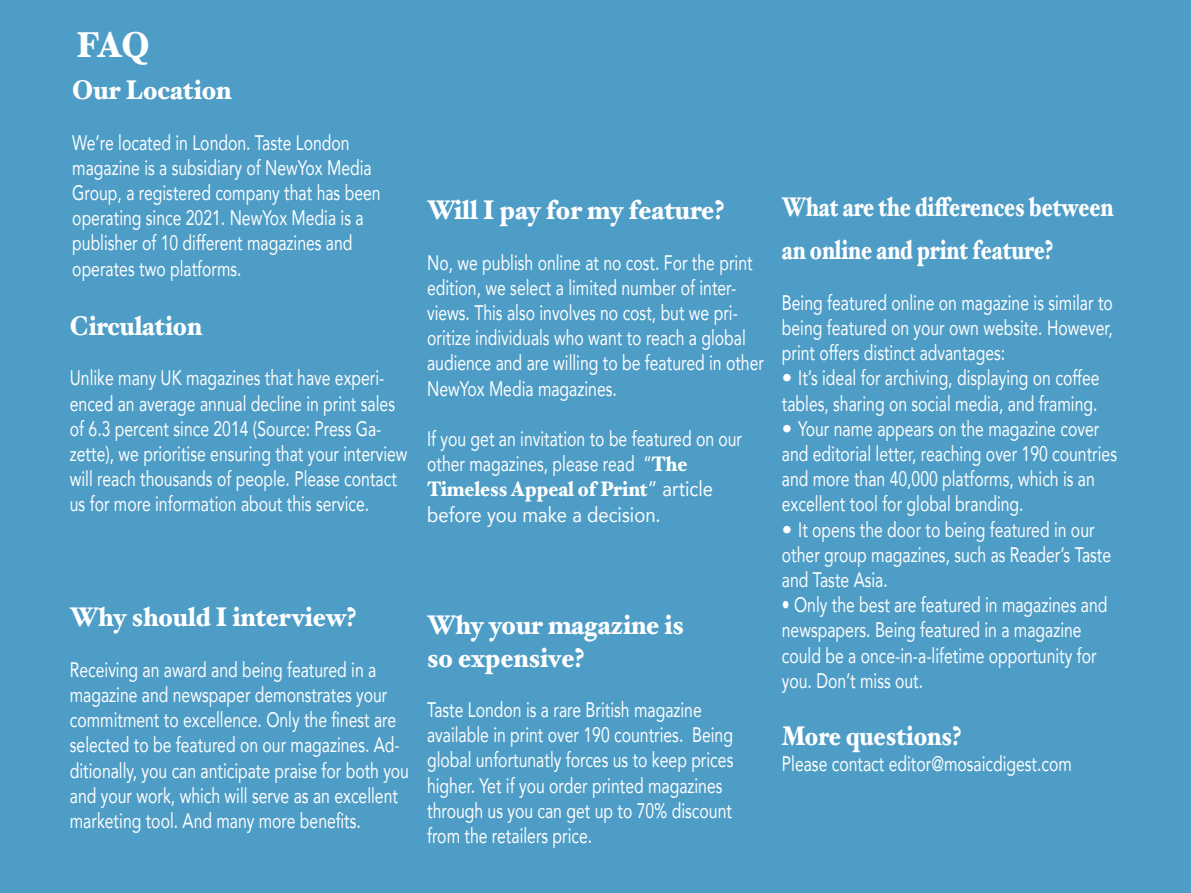
<style>
.page{position:relative;width:1191px;height:893px;background:#4e9dc7}
.page>*{position:absolute;margin:0;border:0;box-sizing:border-box;transform-origin:0 0}
.t1{font:900 36px "Hoefler Text";color:#fff;scale:.9 1}
.t2{font:900 27px/32.4px "Hoefler Text";color:#fff;scale:.9 1}
.t3{font:900 27px/43.2px "Hoefler Text";color:#fff;scale:.76 1}
.t4{font:900 27px "Hoefler Text";color:#fff;scale:.84 1}
.t5{font:900 27px "Hoefler Text";color:#fff;scale:.88 1}
.t6{font:21px/25.2px "Avenir";color:#fff;scale:.75 1}
.t7{font:21px/25.2px "Avenir";color:#fff}
.t8{font:900 21px "Hoefler Text";color:#fff;scale:.88 1}
.t9{font:21px "Avenir";color:#fff;scale:.88 1}
.s1{font-family:"Hoefler Text";font-weight:900}
.s2{font-family:"Avenir";font-weight:400}
</style>
<div class="page">
<h1 class="t1" style="left:76px;top:23px;width:83px">FAQ</h1>
<p class="t2" style="left:72px;top:74px;width:178px">Our Location</p>
<p class="t6" style="left:72px;top:129px;width:412px">We’re located in London. Taste London magazine is a subsidiary of NewYox Media Group, a registered company that has been operating since 2021. NewYox Media is a publisher of 10 different magazines and operates two platforms.</p>
<p class="t5" style="left:70px;top:310px;width:151px">Circulation</p>
<p class="t6" style="left:70px;top:365px;width:452px">Unlike many UK magazines that have experi&shy;enced an average annual decline in print sales of 6.3 percent since 2014 (Source: Press Ga&shy;zette), we prioritise ensuring that your interview will reach thousands of people. Please contact us for more information about this service.</p>
<p class="t2" style="left:70px;top:601px;width:320px">Why should I interview?</p>
<p class="t6" style="left:70px;top:656px;width:454px">Receiving an award and being featured in a magazine and newspaper demonstrates your commitment to excellence. Only the finest are selected to be featured on our magazines. Ad&shy;ditionally, you can anticipate praise for both you and your work, which will serve as an excellent marketing tool. And many more benefits.</p>
<p class="t2" style="left:427px;top:194px;width:331px">Will I pay for my feature?</p>
<p class="t6" style="left:427px;top:249px;width:451px">No, we publish online at no cost. For the print edition, we select a limited number of inter&shy;views. This also involves no cost, but we pri&shy;oritize individuals who want to reach a global audience and are willing to be featured in other NewYox Media magazines.</p>
<p class="t6" style="left:427px;top:425px;width:421px">If you get an invitation to be featured on our other magazines, please read “<span class="s1">The</span></p>
<p class="t8" style="left:427px;top:477px;width:327px">Timeless Appeal of Print<span class="s2">” article</span></p>
<p class="t9" style="left:427px;top:497px;width:267px">before you make a decision.</p>
<p class="t2" style="left:427px;top:609px;width:287px">Why your magazine is so expensive?</p>
<p class="t6" style="left:427px;top:696px;width:410px">Taste London is a rare British magazine available in print over 190 countries. Being global unfortunatly forces us to keep prices higher. Yet if you order printed magazines through us you can get up to 70% discount from the retailers price.</p>
<p class="t3" style="left:782px;top:185px;width:438px">What are the differences between an online and print feature?</p>
<p class="t6" style="left:782px;top:289px;width:443px;text-align:justify">Being featured online on magazine is similar to being featured on your own website. However, print offers distinct advantages:</p>
<p class="t7" style="left:782px;top:365px;width:319px">• It’s ideal for archiving, displaying on coffee tables, sharing on social media, and framing.</p>
<p class="t7" style="left:782px;top:415px;width:337px">• Your name appears on the magazine cover and editorial letter, reaching over 190 countries and more than 40,000 platforms, which is an excellent tool for global branding.</p>
<p class="t7" style="left:782px;top:516px;width:331px">• It opens the door to being featured in our other group magazines, such as Reader’s Taste and Taste Asia.</p>
<p class="t6" style="left:782px;top:592px;width:435px">• Only the best are featured in magazines and newspapers. Being featured in a magazine could be a once-in-a-lifetime opportunity for you. Don’t miss out.</p>
<p class="t4" style="left:782px;top:720px;width:215px">More questions?</p>
<p class="t6" style="left:782px;top:750px;width:388px">Please contact editor@mosaicdigest.com</p>
</div>
